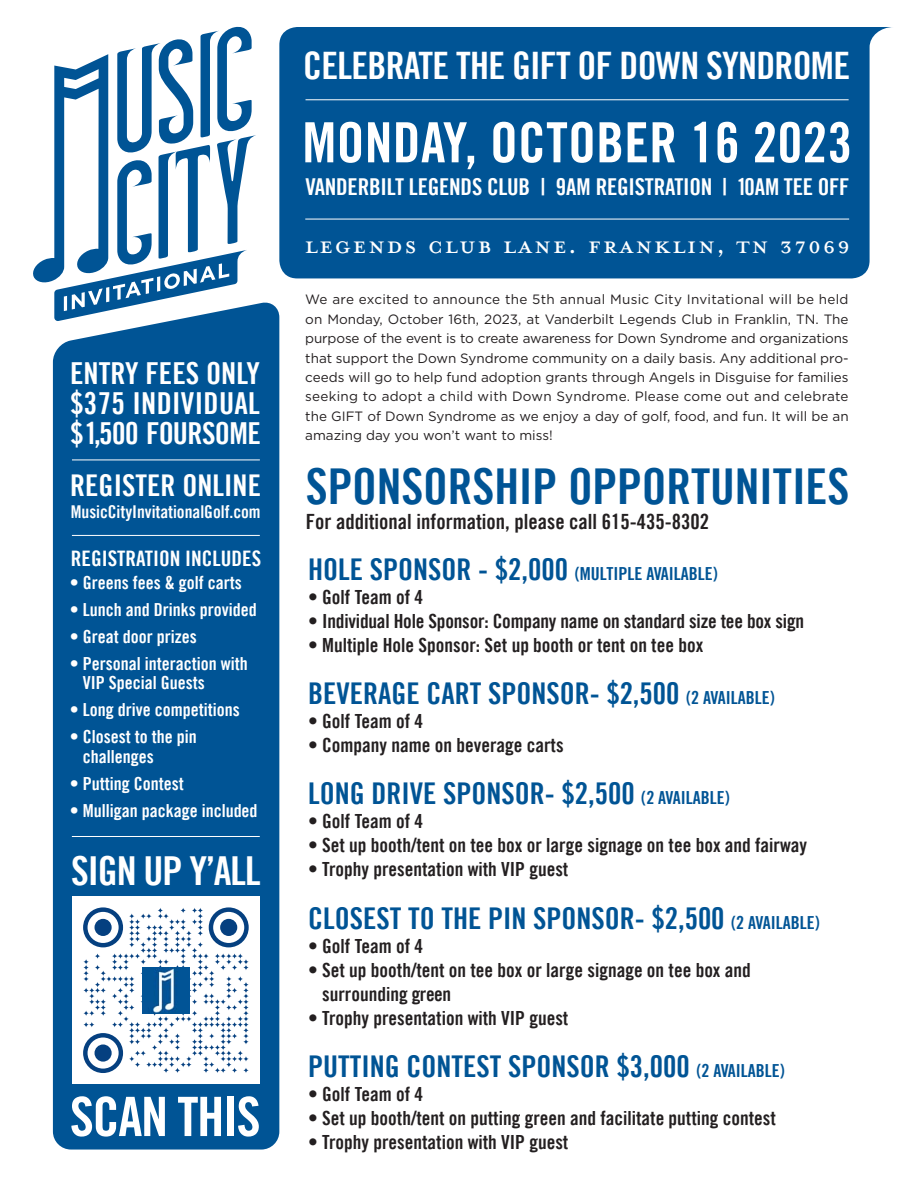
<style>
.page{position:relative;width:918px;height:1188px;background:#fff}
.page>*{position:absolute;margin:0;border:0;box-sizing:border-box;transform-origin:0 0}
.t1{font:55.5px "Trade Gothic LT Bold Cond Twenty";letter-spacing:.005em;color:#fff}
.t2{font:54.3px "Trade Gothic LT Bold Cond Twenty";letter-spacing:-.025em;color:#fff}
.t3{font:49.5px "Trade Gothic LT Bold Cond Twenty";letter-spacing:-.005em;color:#005495}
.t4{font:39.9px "Trade Gothic LT Bold Cond Twenty";letter-spacing:-.025em;color:#fff}
.t5{font:37.8px "Trade Gothic LT Bold Cond Twenty";letter-spacing:-.02em;color:#fff}
.t6{font:34.5px "Mrs Eaves All Petite Caps OT";letter-spacing:.04em;color:#fff}
.t7{font:30.3px "Trade Gothic LT Bold Cond Twenty";color:#fff}
.t8{font:30.3px "Trade Gothic LT Bold Cond Twenty";letter-spacing:-.02em;color:#fff}
.t9{font:30px "Trade Gothic LT Bold Cond Twenty";color:#005495}
.t10{font:30px "Trade Gothic LT Bold Cond Twenty";color:#fff}
.t11{font:23.25px "Trade Gothic LT Bold Cond Twenty";letter-spacing:-.01em;color:#fff}
.t12{font:21.3px "Trade Gothic LT Bold Cond Twenty";color:#fff}
.t13{font:21px "Trade Gothic LT Bold Cond Twenty";color:#231f20}
.t14{font:19.5px/24px "Trade Gothic LT Bold Cond Twenty";color:#231f20}
.t15{font:18px/19.5px "Trade Gothic LT Bold Cond Twenty";color:#fff}
.t16{font:18px "Trade Gothic LT Bold Cond Twenty";color:#005495}
.t17{font:17.7px "Trade Gothic LT Bold Cond Twenty";color:#fff}
.t18{font:13.5px/19.5px "Gotham";color:#231f20;text-align:justify}
.s1{font-size:30px}
.s2{font-size:18px}
</style>
<div class="page">
<svg style="left:33px;top:27px;width:223px;height:274px"></svg>
<div style="left:53px;top:301px;width:226px;height:849px;background:#005495"></div>
<div style="left:279px;top:27px;width:613px;height:251px;background:#005495"></div>
<hr style="left:72px;top:460px;width:188px;height:1px;background:#fff">
<hr style="left:306px;top:99px;width:543px;height:1px;background:#fff">
<hr style="left:305px;top:219px;width:544px;height:1px;background:#fff">
<hr style="left:72px;top:535px;width:188px;height:1px;background:#fff">
<div style="left:72px;top:896px;width:188px;height:188px;background:#fff"></div>
<svg style="left:83px;top:907px;width:166px;height:166px"></svg>
<div style="left:95px;top:919px;width:17px;height:17px;background:#054080;border-radius:50%"></div>
<div style="left:220px;top:919px;width:17px;height:17px;background:#054080;border-radius:50%"></div>
<div style="left:95px;top:1044px;width:17px;height:18px;background:#054080;border-radius:50%"></div>
<img style="left:143px;top:967px;width:46px;height:46px">
<hr style="left:72px;top:836px;width:188px;height:1px;background:#fff">
<p class="t7" style="left:70px;top:355px;width:191px">ENTRY FEES ONLY</p>
<p class="t7" style="left:70px;top:385px;width:191px">$375 INDIVIDUAL</p>
<p class="t8" style="left:70px;top:415px;width:192px">$1,500 FOURSOME</p>
<p class="t10" style="left:70px;top:467px;width:192px">REGISTER ONLINE</p>
<p class="t17" style="left:71px;top:501px;width:191px">MusicCityInvitationalGolf.com</p>
<p class="t12" style="left:71px;top:545px;width:192px">REGISTRATION INCLUDES</p>
<p class="t15" style="left:70px;top:572px;width:173px">• Greens fees &amp; golf carts</p>
<p class="t15" style="left:70px;top:599px;width:188px">• Lunch and Drinks provided</p>
<p class="t15" style="left:70px;top:626px;width:128px">• Great door prizes</p>
<p class="t15" style="left:83px;top:653px;width:166px;text-indent:-13px">• Personal interaction with<br>VIP Special Guests</p>
<p class="t15" style="left:70px;top:700px;width:171px">• Long drive competitions</p>
<p class="t15" style="left:83px;top:727px;width:115px;text-indent:-13px">• Closest to the pin challenges</p>
<p class="t15" style="left:70px;top:773px;width:115px">• Putting Contest</p>
<p class="t15" style="left:70px;top:800px;width:189px">• Mulligan package included</p>
<p class="t4" style="left:71px;top:846px;width:191px">SIGN UP Y’ALL</p>
<p class="t2" style="left:70px;top:1084px;width:192px">SCAN THIS</p>
<p class="t5" style="left:303px;top:42px;width:548px">CELEBRATE THE GIFT OF DOWN SYNDROME</p>
<p class="t1" style="left:302px;top:109px;width:551px">MONDAY, OCTOBER 16 2023</p>
<p class="t11" style="left:306px;top:173px;width:546px">VANDERBILT LEGENDS CLUB | 9AM REGISTRATION | 10AM TEE OFF</p>
<p class="t6" style="left:304px;top:230px;width:547px">LEGENDS CLUB LANE. FRANKLIN, TN 37069</p>
<p class="t18" style="left:305px;top:289px;width:545px">We are excited to announce the 5th annual Music City Invitational will be held on Monday, October 16th, 2023, at Vanderbilt Legends Club in Franklin, TN. The purpose of the event is to create awareness for Down Syndrome and organizations that support the Down Syndrome community on a daily basis. Any additional pro&shy;ceeds will go to help fund adoption grants through Angels in Disguise for families seeking to adopt a child with Down Syndrome. Please come out and celebrate the GIFT of Down Syndrome as we enjoy a day of golf, food, and fun. It will be an amazing day you won’t want to miss!</p>
<p class="t3" style="left:306px;top:456px;width:545px">SPONSORSHIP OPPORTUNITIES</p>
<p class="t13" style="left:306px;top:509px;width:405px">For additional information, please call 615-435-8302</p>
<p class="t16" style="left:308px;top:563px;width:411px"><span class="s1">HOLE SPONSOR - $2,000</span> (MULTIPLE AVAILABLE)</p>
<p class="t14" style="left:308px;top:585px;width:117px">• Golf Team of 4</p>
<p class="t14" style="left:308px;top:609px;width:497px">• Individual Hole Sponsor: Company name on standard size tee box sign</p>
<p class="t14" style="left:308px;top:633px;width:397px">• Multiple Hole Sponsor: Set up booth or tent on tee box</p>
<p class="t9" style="left:308px;top:675px;width:468px">BEVERAGE CART SPONSOR- $2,500 <span class="s2">(2 AVAILABLE)</span></p>
<p class="t14" style="left:308px;top:709px;width:117px">• Golf Team of 4</p>
<p class="t14" style="left:308px;top:733px;width:257px">• Company name on beverage carts</p>
<p class="t9" style="left:308px;top:776px;width:423px">LONG DRIVE SPONSOR- $2,500 <span class="s2">(2 AVAILABLE)</span></p>
<p class="t14" style="left:308px;top:809px;width:117px">• Golf Team of 4</p>
<p class="t14" style="left:308px;top:833px;width:501px">• Set up booth/tent on tee box or large signage on tee box and fairway</p>
<p class="t14" style="left:308px;top:857px;width:262px">• Trophy presentation with VIP guest</p>
<p class="t9" style="left:308px;top:900px;width:513px">CLOSEST TO THE PIN SPONSOR- $2,500 <span class="s2">(2 AVAILABLE)</span></p>
<p class="t14" style="left:308px;top:934px;width:117px">• Golf Team of 4</p>
<p class="t14" style="left:322px;top:958px;width:430px;text-indent:-14px">• Set up booth/tent on tee box or large signage on tee box and surrounding green</p>
<p class="t14" style="left:308px;top:1006px;width:262px">• Trophy presentation with VIP guest</p>
<p class="t9" style="left:308px;top:1048px;width:478px">PUTTING CONTEST SPONSOR $3,000 <span class="s2">(2 AVAILABLE)</span></p>
<p class="t14" style="left:308px;top:1082px;width:117px">• Golf Team of 4</p>
<p class="t14" style="left:308px;top:1106px;width:469px">• Set up booth/tent on putting green and facilitate putting contest</p>
<p class="t14" style="left:308px;top:1130px;width:262px">• Trophy presentation with VIP guest</p>
</div>
